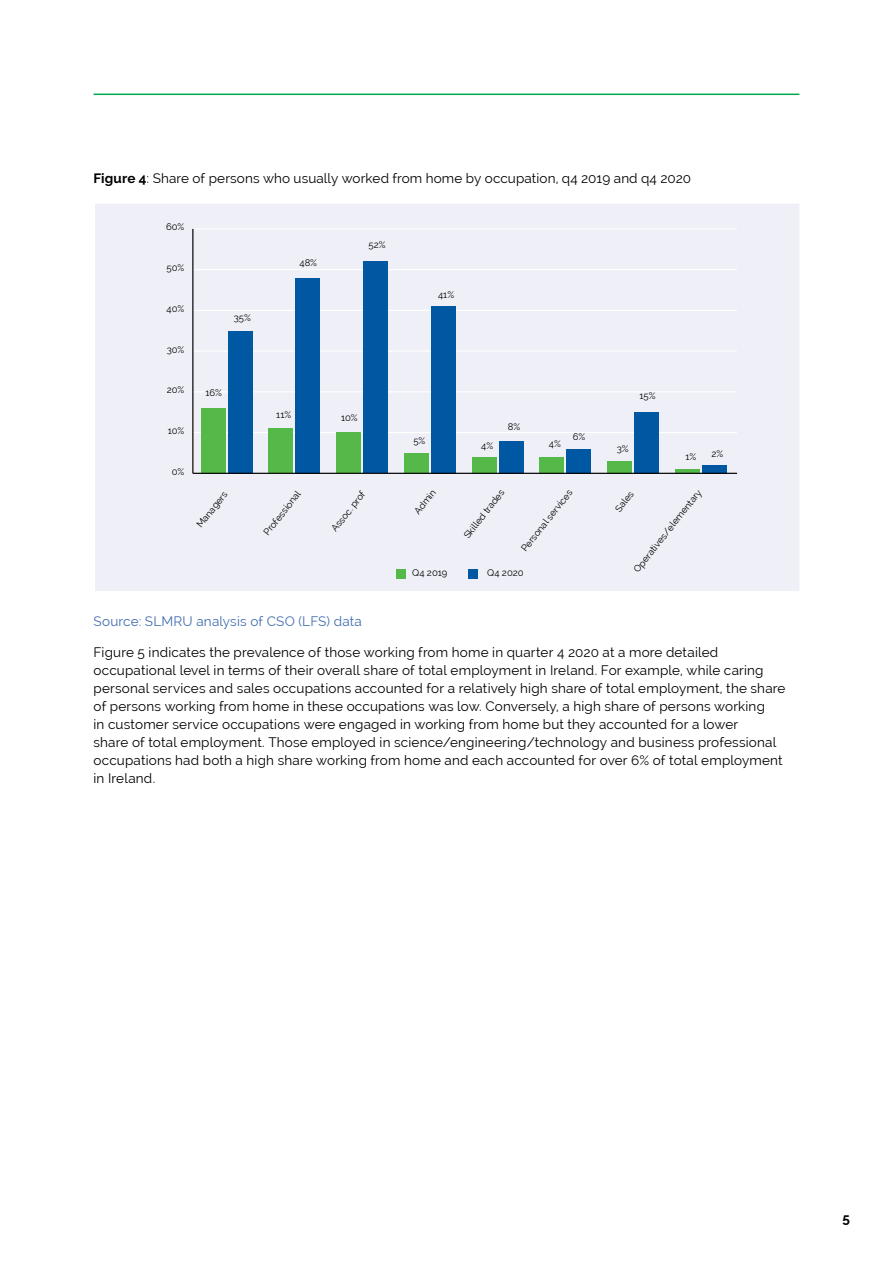
<style>
.page{position:relative;width:893px;height:1263px;background:#fff}
.page>*{position:absolute;margin:0;border:0;box-sizing:border-box;transform-origin:0 0}
.t1{font:13.5px/18px "Raleway";letter-spacing:.015em;color:#000}
.t2{font:13.5px "Raleway";letter-spacing:.015em;color:#426daf}
.t3{font:700 13.5px "Raleway";color:#000}
.t4{font:9.45px "Raleway";color:#000}
.s1{font-weight:700}
</style>
<div class="page">
<hr style="left:94px;top:94px;width:705px;height:1px;background:#00a850">
<div style="left:94px;top:203px;width:706px;height:389px;background:#eeeff7"></div>
<hr style="left:94px;top:202px;width:707px;height:2px;background:#fff">
<hr style="left:94px;top:204px;width:1px;height:387px;background:#fff">
<hr style="left:799px;top:204px;width:2px;height:387px;background:#fff">
<hr style="left:94px;top:591px;width:707px;height:1px;background:#fff">
<div style="left:397px;top:569px;width:9px;height:9px;background:#54b948"></div>
<div style="left:468px;top:569px;width:10px;height:9px;background:#0058a2"></div>
<hr style="left:193px;top:432px;width:544px;height:1px;background:#fff">
<hr style="left:193px;top:391px;width:544px;height:1px;background:#fff">
<hr style="left:193px;top:350px;width:544px;height:2px;background:#fff">
<hr style="left:193px;top:310px;width:544px;height:1px;background:#fff">
<hr style="left:193px;top:269px;width:544px;height:1px;background:#fff">
<hr style="left:193px;top:228px;width:544px;height:1px;background:#fff">
<div style="left:228px;top:331px;width:24px;height:142px;background:#0058a2"></div>
<div style="left:296px;top:278px;width:24px;height:195px;background:#0058a2"></div>
<div style="left:363px;top:261px;width:25px;height:212px;background:#0058a2"></div>
<div style="left:431px;top:306px;width:25px;height:167px;background:#0058a2"></div>
<div style="left:499px;top:441px;width:24px;height:32px;background:#0058a2"></div>
<div style="left:567px;top:449px;width:24px;height:24px;background:#0058a2"></div>
<div style="left:634px;top:412px;width:25px;height:61px;background:#0058a2"></div>
<div style="left:702px;top:465px;width:24px;height:8px;background:#0058a2"></div>
<div style="left:201px;top:408px;width:24px;height:65px;background:#54b948"></div>
<div style="left:269px;top:428px;width:24px;height:45px;background:#54b948"></div>
<div style="left:336px;top:433px;width:25px;height:40px;background:#54b948"></div>
<div style="left:404px;top:453px;width:24px;height:20px;background:#54b948"></div>
<div style="left:472px;top:457px;width:24px;height:16px;background:#54b948"></div>
<div style="left:539px;top:457px;width:25px;height:16px;background:#54b948"></div>
<div style="left:607px;top:461px;width:25px;height:12px;background:#54b948"></div>
<svg style="left:675px;top:469px;width:24px;height:4px"></svg>
<hr style="left:192px;top:229px;width:1px;height:244px;background:#000">
<hr style="left:193px;top:473px;width:544px;height:1px;background:#000">
<p class="t1" style="left:94px;top:170px;width:599px"><span class="s1">Figure 4</span>: Share of persons who usually worked from home by occupation, q4 2019 and q4 2020</p>
<p class="t4" style="left:166px;top:222px;width:20px">60%</p>
<p class="t4" style="left:167px;top:262px;width:19px">50%</p>
<p class="t4" style="left:167px;top:303px;width:19px">40%</p>
<p class="t4" style="left:167px;top:344px;width:19px">30%</p>
<p class="t4" style="left:234px;top:312px;width:19px">35%</p>
<p class="t4" style="left:300px;top:257px;width:19px">48%</p>
<p class="t4" style="left:368px;top:239px;width:19px">52%</p>
<p class="t4" style="left:438px;top:289px;width:18px">41%</p>
<p class="t4" style="left:167px;top:384px;width:19px">20%</p>
<p class="t4" style="left:168px;top:425px;width:18px">10%</p>
<p class="t4" style="left:172px;top:466px;width:14px">0%</p>
<p class="t4" style="left:205px;top:387px;width:18px">16%</p>
<p class="t4" style="left:276px;top:409px;width:16px">11%</p>
<p class="t4" style="left:341px;top:412px;width:18px">10%</p>
<p class="t4" style="left:413px;top:435px;width:14px">5%</p>
<p class="t4" style="left:481px;top:440px;width:13px">4%</p>
<p class="t4" style="left:508px;top:421px;width:14px">8%</p>
<p class="t4" style="left:549px;top:438px;width:13px">4%</p>
<p class="t4" style="left:573px;top:432px;width:14px">6%</p>
<p class="t4" style="left:640px;top:390px;width:18px">15%</p>
<p class="t4" style="left:617px;top:443px;width:13px">3%</p>
<p class="t4" style="left:685px;top:451px;width:12px">1%</p>
<p class="t4" style="left:711px;top:448px;width:13px">2%</p>
<p class="t4" style="left:194px;top:523px;width:45px;rotate:-52deg">Managers</p>
<p class="t4" style="left:261px;top:531px;width:55px;rotate:-52deg">Professional</p>
<p class="t4" style="left:329px;top:527px;width:50px;rotate:-52deg">Assoc. prof</p>
<p class="t4" style="left:412px;top:509px;width:30px;rotate:-52deg">Admin</p>
<p class="t4" style="left:461px;top:534px;width:61px;rotate:-52deg">Skilled trades</p>
<p class="t4" style="left:519px;top:547px;width:78px;rotate:-52deg">Personal services</p>
<p class="t4" style="left:613px;top:507px;width:25px;rotate:-52deg">Sales</p>
<p class="t4" style="left:631px;top:568px;width:105px;rotate:-52deg">Operatives/elementary</p>
<p class="t4" style="left:412px;top:567px;width:37px">Q4 2019</p>
<p class="t4" style="left:487px;top:567px;width:38px">Q4 2020</p>
<p class="t2" style="left:94px;top:613px;width:270px">Source: SLMRU analysis of CSO (LFS) data</p>
<p class="t1" style="left:94px;top:643px;width:693px">Figure 5 indicates the prevalence of those working from home in quarter 4 2020 at a more detailed occupational level in terms of their overall share of total employment in Ireland. For example, while caring personal services and sales occupations accounted for a relatively high share of total employment, the share of persons working from home in these occupations was low. Conversely, a high share of persons working<br>in customer service occupations were engaged in working from home but they accounted for a lower<br>share of total employment. Those employed in science/engineering/technology and business professional occupations had both a high share working from home and each accounted for over 6% of total employment in Ireland.</p>
<p class="t3" style="left:842px;top:1210px;width:9px">5</p>
</div>
